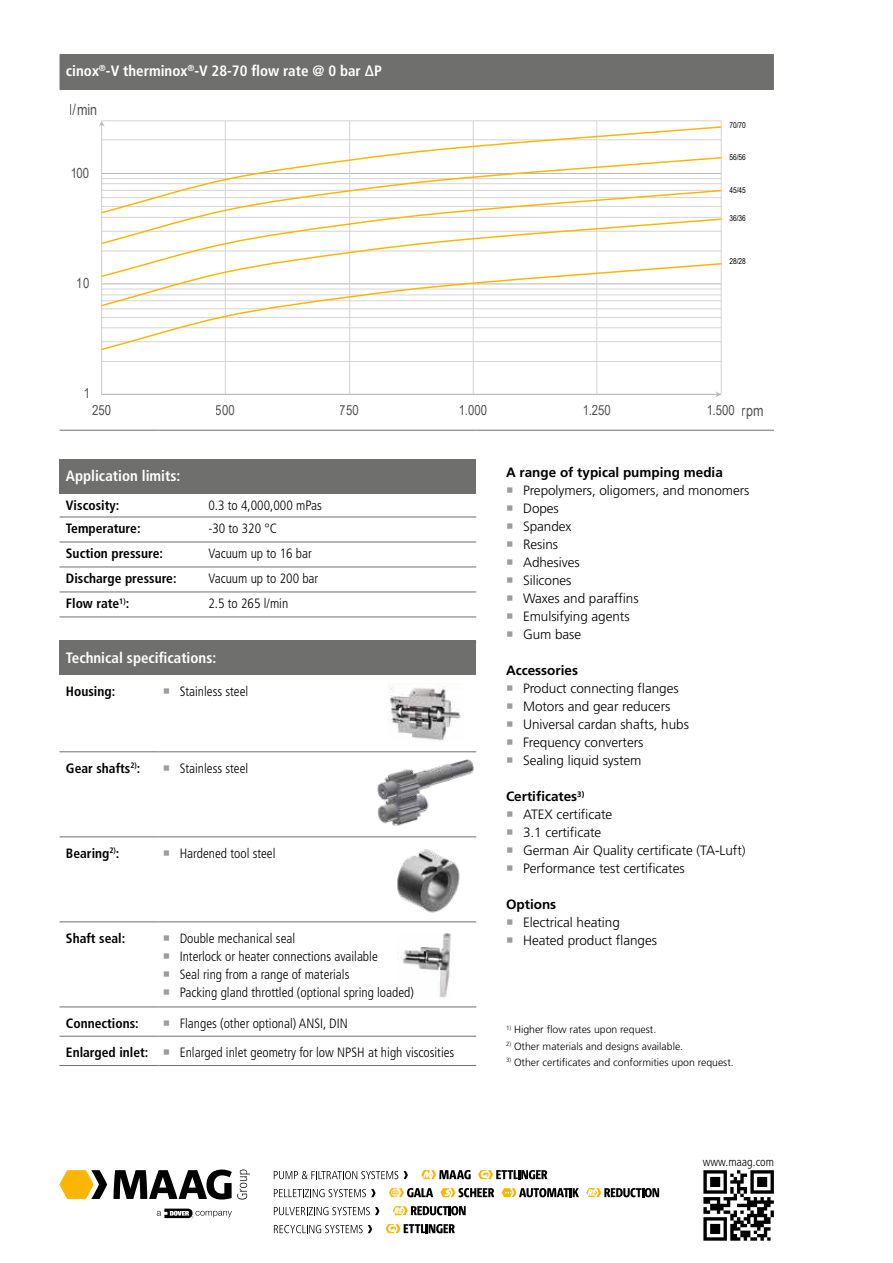
<style>
.page{position:relative;width:893px;height:1263px;background:#fff}
.page>*{position:absolute;margin:0;border:0;box-sizing:border-box;transform-origin:0 0}
.t1{font:15.3px "Arial Narrow";color:#525252}
.t2{font:700 condensed 15px "Frutiger LT Std";color:#fff}
.t3{font:13.95px "Arial Narrow";color:#525252}
.t4{font:300 13.5px/18px "Frutiger LT Std";letter-spacing:-.005em;color:#000}
.t5{font:300 condensed 13.5px/18px "Frutiger LT Std";color:#000}
.t6{font:700 condensed 13.5px "Frutiger LT Std";color:#000}
.t7{font:700 13.5px "Frutiger LT Std";color:#000}
.t8{font:300 condensed 12px "Frutiger LT Std";color:#000}
.t9{font:300 10.5px "Frutiger LT Std";color:#000}
.t10{font:8.1px "Arial Narrow";color:#000}
.s1{font-weight:700}
</style>
<div class="page">
<div style="left:60px;top:54px;width:714px;height:36px;background:#6f6f6e"></div>
<hr style="left:60px;top:430px;width:98px;height:1px;background:#6f6f6e">
<hr style="left:158px;top:430px;width:318px;height:1px;background:#6f6f6e">
<hr style="left:476px;top:430px;width:298px;height:1px;background:#6f6f6e">
<hr style="left:102px;top:120px;width:619px;height:1px;background:#d4d4d4">
<hr style="left:721px;top:121px;width:1px;height:273px;background:#d4d4d4">
<svg style="left:99px;top:121px;width:622px;height:276px"></svg>
<svg style="left:101px;top:307px;width:620px;height:44px"></svg>
<svg style="left:101px;top:278px;width:620px;height:29px"></svg>
<svg style="left:101px;top:245px;width:620px;height:33px"></svg>
<svg style="left:101px;top:214px;width:620px;height:31px"></svg>
<svg style="left:101px;top:125px;width:620px;height:89px"></svg>
<img style="left:402px;top:933px;width:49px;height:66px">
<div style="left:60px;top:459px;width:416px;height:35px;background:#6f6f6e"></div>
<hr style="left:60px;top:517px;width:144px;height:1px;background:#6f6f6e">
<hr style="left:204px;top:517px;width:272px;height:1px;background:#6f6f6e">
<hr style="left:60px;top:542px;width:144px;height:1px;background:#6f6f6e">
<hr style="left:204px;top:542px;width:272px;height:1px;background:#6f6f6e">
<hr style="left:60px;top:567px;width:144px;height:1px;background:#6f6f6e">
<hr style="left:60px;top:592px;width:144px;height:1px;background:#6f6f6e">
<hr style="left:60px;top:616px;width:144px;height:1px;background:#6f6f6e">
<hr style="left:204px;top:567px;width:272px;height:1px;background:#6f6f6e">
<hr style="left:204px;top:592px;width:272px;height:1px;background:#6f6f6e">
<hr style="left:204px;top:616px;width:272px;height:1px;background:#6f6f6e">
<div style="left:60px;top:641px;width:416px;height:34px;background:#6f6f6e"></div>
<hr style="left:60px;top:751px;width:98px;height:1px;background:#6f6f6e">
<hr style="left:158px;top:751px;width:318px;height:1px;background:#6f6f6e">
<hr style="left:60px;top:836px;width:98px;height:1px;background:#6f6f6e">
<hr style="left:158px;top:836px;width:318px;height:1px;background:#6f6f6e">
<hr style="left:60px;top:921px;width:98px;height:1px;background:#6f6f6e">
<hr style="left:158px;top:921px;width:318px;height:1px;background:#6f6f6e">
<hr style="left:60px;top:1006px;width:98px;height:1px;background:#6f6f6e">
<hr style="left:158px;top:1006px;width:318px;height:1px;background:#6f6f6e">
<hr style="left:60px;top:1036px;width:98px;height:1px;background:#6f6f6e">
<hr style="left:60px;top:1065px;width:98px;height:1px;background:#6f6f6e">
<hr style="left:158px;top:1036px;width:318px;height:1px;background:#6f6f6e">
<hr style="left:158px;top:1065px;width:318px;height:1px;background:#6f6f6e">
<img style="left:388px;top:685px;width:73px;height:56px">
<img style="left:377px;top:759px;width:97px;height:67px">
<img style="left:397px;top:849px;width:63px;height:64px">
<svg style="left:703px;top:1170px;width:71px;height:71px"></svg>
<svg style="left:60px;top:1170px;width:47px;height:29px"></svg>
<svg style="left:157px;top:1208px;width:75px;height:10px"></svg>
<svg style="left:114px;top:1169px;width:136px;height:30px"></svg>
<svg style="left:502px;top:1188px;width:77px;height:9px"></svg>
<svg style="left:389px;top:1188px;width:44px;height:9px"></svg>
<svg style="left:421px;top:1170px;width:50px;height:9px"></svg>
<svg style="left:274px;top:1225px;width:98px;height:8px"></svg>
<svg style="left:274px;top:1207px;width:105px;height:8px"></svg>
<svg style="left:274px;top:1189px;width:102px;height:8px"></svg>
<svg style="left:393px;top:1206px;width:73px;height:9px"></svg>
<svg style="left:586px;top:1188px;width:73px;height:9px"></svg>
<svg style="left:441px;top:1188px;width:53px;height:9px"></svg>
<svg style="left:478px;top:1170px;width:69px;height:9px"></svg>
<svg style="left:386px;top:1224px;width:69px;height:9px"></svg>
<svg style="left:274px;top:1171px;width:134px;height:8px"></svg>
<p class="t2" style="left:66px;top:62px;width:317px">cinox<sup>®</sup>-V therminox<sup>®</sup>-V 28-70 flow rate @ 0 bar ∆P</p>
<p class="t1" style="left:70px;top:98px;width:29px">l/min</p>
<p class="t3" style="left:70px;top:162px;width:21px">100</p>
<p class="t3" style="left:77px;top:273px;width:14px">10</p>
<p class="t3" style="left:83px;top:383px;width:8px">1</p>
<p class="t10" style="left:729px;top:119px;width:18px">70/70</p>
<p class="t10" style="left:729px;top:151px;width:18px">56/56</p>
<p class="t10" style="left:729px;top:184px;width:18px">45/45</p>
<p class="t10" style="left:729px;top:213px;width:18px">36/36</p>
<p class="t10" style="left:729px;top:255px;width:18px">28/28</p>
<p class="t3" style="left:92px;top:400px;width:21px">250</p>
<p class="t3" style="left:216px;top:400px;width:21px">500</p>
<p class="t3" style="left:340px;top:400px;width:21px">750</p>
<p class="t3" style="left:459px;top:400px;width:30px">1.000</p>
<p class="t3" style="left:582px;top:400px;width:30px">1.250</p>
<p class="t3" style="left:706px;top:400px;width:30px">1.500</p>
<p class="t1" style="left:742px;top:399px;width:23px">rpm</p>
<p class="t2" style="left:66px;top:467px;width:116px">Application limits:</p>
<p class="t6" style="left:66px;top:497px;width:55px">Viscosity:</p>
<p class="t5" style="left:208px;top:497px;width:115px">0.3 to 4,000,000 mPas</p>
<p class="t6" style="left:66px;top:521px;width:76px">Temperature:</p>
<p class="t5" style="left:208px;top:520px;width:70px">-30 to 320 °C</p>
<p class="t6" style="left:66px;top:546px;width:99px">Suction pressure:</p>
<p class="t5" style="left:208px;top:545px;width:105px">Vacuum up to 16 bar</p>
<p class="t6" style="left:66px;top:571px;width:112px">Discharge pressure:</p>
<p class="t5" style="left:208px;top:570px;width:112px">Vacuum up to 200 bar</p>
<p class="t6" style="left:66px;top:596px;width:65px">Flow rate<sup>1)</sup>:</p>
<p class="t5" style="left:208px;top:595px;width:81px">2.5 to 265 l/min</p>
<p class="t2" style="left:66px;top:648px;width:152px">Technical specifications:</p>
<p class="t6" style="left:66px;top:683px;width:51px">Housing:</p>
<p class="t5" style="left:180px;top:682px;width:70px">Stainless steel</p>
<p class="t6" style="left:66px;top:760px;width:76px">Gear shafts<sup>2)</sup>:</p>
<p class="t5" style="left:180px;top:759px;width:70px">Stainless steel</p>
<p class="t6" style="left:66px;top:845px;width:55px">Bearing<sup>2)</sup>:</p>
<p class="t5" style="left:180px;top:844px;width:97px">Hardened tool steel</p>
<p class="t6" style="left:66px;top:930px;width:61px">Shaft seal:</p>
<p class="t5" style="left:180px;top:929px;width:236px">Double mechanical seal<br>Interlock or heater connections available<br>Seal ring from a range of materials<br>Packing gland throttled (optional spring loaded)</p>
<p class="t6" style="left:66px;top:1015px;width:74px">Connections:</p>
<p class="t5" style="left:180px;top:1014px;width:170px">Flanges (other optional) ANSI, DIN</p>
<p class="t6" style="left:66px;top:1044px;width:84px">Enlarged inlet:</p>
<p class="t5" style="left:180px;top:1043px;width:276px">Enlarged inlet geometry for low NPSH at high viscosities</p>
<p class="t7" style="left:506px;top:464px;width:218px">A range of typical pumping media</p>
<p class="t4" style="left:523px;top:482px;width:228px">Prepolymers, oligomers, and monomers<br>Dopes<br>Spandex<br>Resins<br>Adhesives<br>Silicones<br>Waxes and paraffins<br>Emulsifying agents<br>Gum base</p>
<p class="t7" style="left:506px;top:662px;width:73px">Accessories</p>
<p class="t4" style="left:523px;top:679px;width:167px">Product connecting flanges<br>Motors and gear reducers<br>Universal cardan shafts, hubs<br>Frequency converters<br>Sealing liquid system</p>
<p class="t4" style="left:523px;top:787px;width:224px;text-indent:-17px"><span class="s1">Certificates</span><sup>3)<br></sup>ATEX certificate<br>3.1 certificate<br>German Air Quality certificate (TA-Luft)<br>Performance test certificates</p>
<p class="t7" style="left:506px;top:896px;width:52px">Options</p>
<p class="t4" style="left:523px;top:913px;width:135px">Electrical heating<br>Heated product flanges</p>
<p class="t9" style="left:506px;top:1024px;width:152px"><sup>1)</sup> Higher flow rates upon request.</p>
<p class="t9" style="left:506px;top:1040px;width:179px"><sup>2)</sup> Other materials and designs available.</p>
<p class="t9" style="left:506px;top:1056px;width:229px"><sup>3)</sup> Other certificates and conformities upon request.</p>
<p class="t8" style="left:703px;top:1155px;width:73px">www.maag.com</p>
</div>
